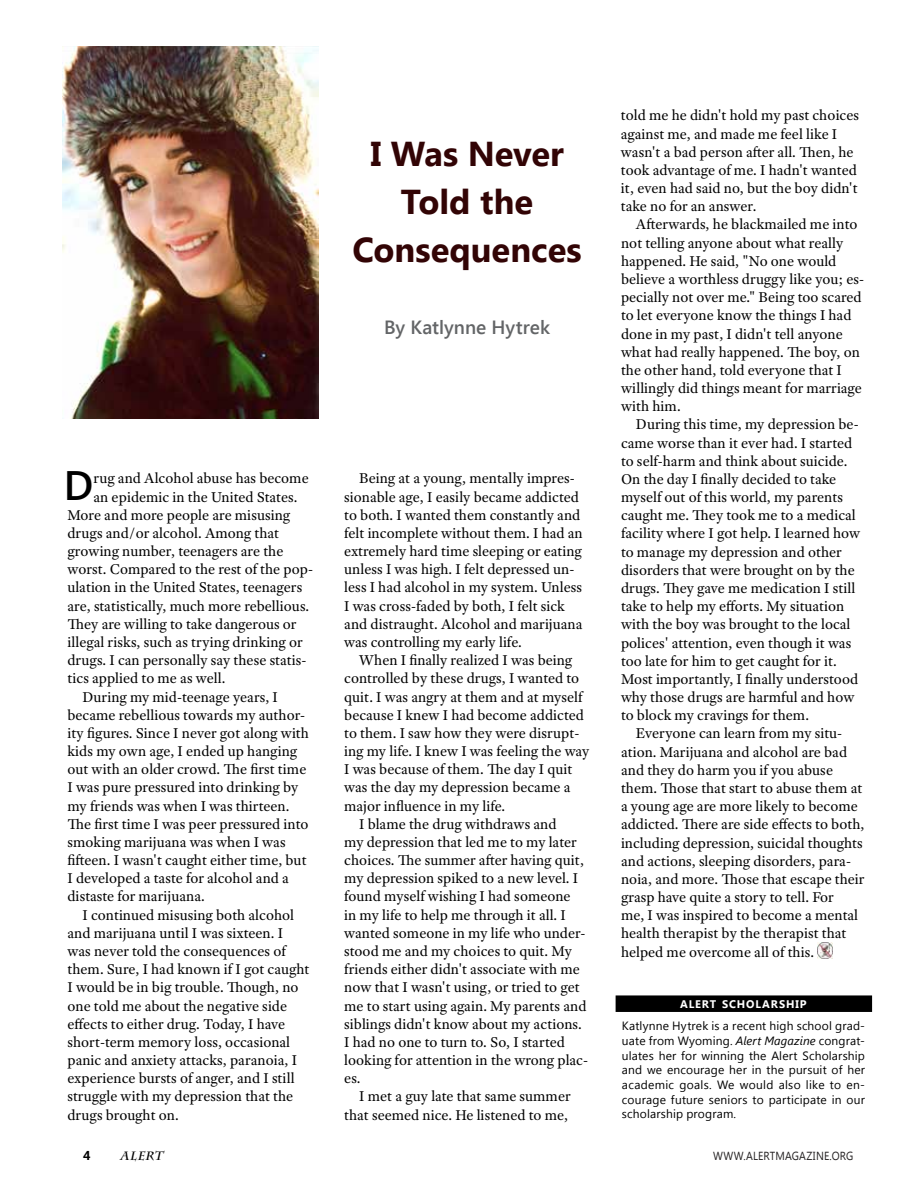
<style>
.page{position:relative;width:918px;height:1188px;background:#fff}
.page>*{position:absolute;margin:0;border:0;box-sizing:border-box;transform-origin:0 0}
.t1{font:600 41.1px "Segoe UI";color:#000}
.t2{font:700 34.5px/48px "Segoe UI";color:#320405;text-align:center}
.t3{font:600 19.2px "Segoe UI";color:#636567}
.t4{font:15.15px/18.1px "Adobe Text Pro";color:#000}
.t5{font:700 12.9px "Segoe UI";color:#000}
.t6{font:12px/14.7px "Segoe UI";letter-spacing:.015em;color:#000;text-align:justify}
.t7{font:italic 700 12px "Charlesworth";color:#000}
.t8{font:11.7px "Segoe UI";letter-spacing:.015em;color:#221f20;scale:.9 1}
.t9{font:700 10.95px "Segoe UI";letter-spacing:.075em;color:#fff}
.s1{font-style:italic}
</style>
<div class="page">
<div style="left:616px;top:995px;width:256px;height:17px;background:#000"></div>
<img style="left:62px;top:47px;width:257px;height:371px">
<img style="left:818px;top:943px;width:15px;height:15px">
<h1 class="t1" style="left:64px;top:457px;width:31px">D</h1>
<p class="t4" style="left:93px;top:469px;width:217px">rug and Alcohol abuse has become</p>
<p class="t4" style="left:93px;top:487px;width:206px">an epidemic in the United States.</p>
<p class="t4" style="left:68px;top:506px;width:224px">More and more people are misusing</p>
<p class="t4" style="left:68px;top:524px;width:213px">drugs and/or alcohol. Among that</p>
<p class="t4" style="left:68px;top:542px;width:217px">growing number, teenagers are the</p>
<p class="t4" style="left:68px;top:560px;width:247px">worst. Compared to the rest of the pop-</p>
<p class="t4" style="left:68px;top:578px;width:236px">ulation in the United States, teenagers</p>
<p class="t4" style="left:68px;top:596px;width:243px">are, statistically, much more rebellious.</p>
<p class="t4" style="left:68px;top:615px;width:230px">They are willing to take dangerous or</p>
<p class="t4" style="left:68px;top:633px;width:237px">illegal risks, such as trying drinking or</p>
<p class="t4" style="left:68px;top:651px;width:240px">drugs. I can personally say these statis-</p>
<p class="t4" style="left:68px;top:669px;width:159px">tics applied to me as well.</p>
<p class="t4" style="left:82px;top:687px;width:197px">During my mid-teenage years, I</p>
<p class="t4" style="left:68px;top:705px;width:239px">became rebellious towards my author-</p>
<p class="t4" style="left:68px;top:724px;width:243px">ity figures. Since I never got along with</p>
<p class="t4" style="left:68px;top:742px;width:231px">kids my own age, I ended up hanging</p>
<p class="t4" style="left:68px;top:760px;width:240px">out with an older crowd. The first time</p>
<p class="t4" style="left:68px;top:778px;width:232px">I was pure pressured into drinking by</p>
<p class="t4" style="left:68px;top:796px;width:224px">my friends was when I was thirteen.</p>
<p class="t4" style="left:68px;top:815px;width:242px">The first time I was peer pressured into</p>
<p class="t4" style="left:68px;top:833px;width:220px">smoking marijuana was when I was</p>
<p class="t4" style="left:68px;top:851px;width:241px">fifteen. I wasn't caught either time, but</p>
<p class="t4" style="left:68px;top:869px;width:223px">I developed a taste for alcohol and a</p>
<p class="t4" style="left:68px;top:887px;width:139px">distaste for marijuana.</p>
<p class="t4" style="left:82px;top:905px;width:213px">I continued misusing both alcohol</p>
<p class="t4" style="left:68px;top:924px;width:217px">and marijuana until I was sixteen. I</p>
<p class="t4" style="left:68px;top:942px;width:220px">was never told the consequences of</p>
<p class="t4" style="left:68px;top:960px;width:243px">them. Sure, I had known if I got caught</p>
<p class="t4" style="left:68px;top:978px;width:233px">I would be in big trouble. Though, no</p>
<p class="t4" style="left:68px;top:996px;width:221px">one told me about the negative side</p>
<p class="t4" style="left:68px;top:1015px;width:219px">effects to either drug. Today, I have</p>
<p class="t4" style="left:68px;top:1033px;width:224px">short-term memory loss, occasional</p>
<p class="t4" style="left:68px;top:1051px;width:231px">panic and anxiety attacks, paranoia, I</p>
<p class="t4" style="left:68px;top:1069px;width:229px">experience bursts of anger, and I still</p>
<p class="t4" style="left:68px;top:1087px;width:227px">struggle with my depression that the</p>
<p class="t4" style="left:68px;top:1105px;width:113px">drugs brought on.</p>
<h2 class="t2" style="left:352px;top:128px;width:231px">I Was Never<br>Told the<br>Consequences</h2>
<p class="t3" style="left:384px;top:314px;width:167px">By Katlynne Hytrek</p>
<p class="t4" style="left:344px;top:469px;width:240px;text-indent:15px">Being at a young, mentally impres&shy;sionable age, I easily became addicted to both. I wanted them constantly and felt incomplete without them. I had an extremely hard time sleeping or eating unless I was high. I felt depressed un&shy;less I had alcohol in my system. Unless I was cross-faded by both, I felt sick and distraught. Alcohol and marijuana was controlling my early life.</p>
<p class="t4" style="left:359px;top:651px;width:214px">When I finally realized I was being</p>
<p class="t4" style="left:344px;top:669px;width:237px">controlled by these drugs, I wanted to</p>
<p class="t4" style="left:344px;top:687px;width:240px">quit. I was angry at them and at myself</p>
<p class="t4" style="left:344px;top:705px;width:241px">because I knew I had become addicted</p>
<p class="t4" style="left:344px;top:724px;width:237px">to them. I saw how they were disrupt-</p>
<p class="t4" style="left:344px;top:742px;width:247px">ing my life. I knew I was feeling the way</p>
<p class="t4" style="left:344px;top:760px;width:230px">I was because of them. The day I quit</p>
<p class="t4" style="left:344px;top:778px;width:228px">was the day my depression became a</p>
<p class="t4" style="left:344px;top:796px;width:163px">major influence in my life.</p>
<p class="t4" style="left:359px;top:815px;width:199px">I blame the drug withdraws and</p>
<p class="t4" style="left:344px;top:833px;width:234px">my depression that led me to my later</p>
<p class="t4" style="left:344px;top:851px;width:241px">choices. The summer after having quit,</p>
<p class="t4" style="left:344px;top:869px;width:235px">my depression spiked to a new level. I</p>
<p class="t4" style="left:344px;top:887px;width:228px">found myself wishing I had someone</p>
<p class="t4" style="left:344px;top:905px;width:223px">in my life to help me through it all. I</p>
<p class="t4" style="left:344px;top:924px;width:243px">wanted someone in my life who under-</p>
<p class="t4" style="left:344px;top:942px;width:229px">stood me and my choices to quit. My</p>
<p class="t4" style="left:344px;top:960px;width:237px">friends either didn't associate with me</p>
<p class="t4" style="left:344px;top:978px;width:237px">now that I wasn't using, or tried to get</p>
<p class="t4" style="left:344px;top:996px;width:244px">me to start using again. My parents and</p>
<p class="t4" style="left:344px;top:1015px;width:239px">siblings didn't know about my actions.</p>
<p class="t4" style="left:344px;top:1033px;width:222px">I had no one to turn to. So, I started</p>
<p class="t4" style="left:344px;top:1051px;width:245px">looking for attention in the wrong plac-</p>
<p class="t4" style="left:344px;top:1069px;width:18px">es.</p>
<p class="t4" style="left:359px;top:1087px;width:213px">I met a guy late that same summer</p>
<p class="t4" style="left:344px;top:1105px;width:225px">that seemed nice. He listened to me,</p>
<p class="t4" style="left:621px;top:106px;width:240px">told me he didn't hold my past choices against me, and made me feel like I wasn't a bad person after all. Then, he took advantage of me. I hadn't wanted it, even had said no, but the boy didn't take no for an answer.</p>
<p class="t4" style="left:621px;top:215px;width:245px;text-indent:15px">Afterwards, he blackmailed me into not telling anyone about what really happened. He said, "No one would believe a worthless druggy like you; es&shy;pecially not over me." Being too scared to let everyone know the things I had done in my past, I didn't tell anyone what had really happened. The boy, on the other hand, told everyone that I willingly did things meant for marriage with him.</p>
<p class="t4" style="left:621px;top:415px;width:241px;text-indent:15px">During this time, my depression be&shy;came worse than it ever had. I started to self-harm and think about suicide.<br>On the day I finally decided to take myself out of this world, my parents caught me. They took me to a medical facility where I got help. I learned how to manage my depression and other disorders that were brought on by the drugs. They gave me medication I still take to help my efforts. My situation with the boy was brought to the local polices' attention, even though it was too late for him to get caught for it.<br>Most importantly, I finally understood why those drugs are harmful and how to block my cravings for them.</p>
<p class="t4" style="left:621px;top:724px;width:245px;text-indent:15px">Everyone can learn from my situ&shy;ation. Marijuana and alcohol are bad and they do harm you if you abuse them. Those that start to abuse them at a young age are more likely to become addicted. There are side effects to both, including depression, suicidal thoughts and actions, sleeping disorders, para&shy;noia, and more. Those that escape their grasp have quite a story to tell. For<br>me, I was inspired to become a mental health therapist by the therapist that helped me overcome all of this.</p>
<p class="t9" style="left:680px;top:996px;width:128px">ALERT SCHOLARSHIP</p>
<p class="t6" style="left:622px;top:1018px;width:245px">Katlynne Hytrek is a recent high school grad&shy;uate from Wyoming. <span class="s1">Alert Magazine</span> congrat&shy;ulates her for winning the Alert Scholarship and we encourage her in the pursuit of her academic goals. We would also like to en&shy;courage future seniors to participate in our scholarship program.</p>
<p class="t5" style="left:83px;top:1146px;width:9px">4</p>
<p class="t7" style="left:120px;top:1149px;width:47px">ALERT</p>
<p class="t8" style="left:713px;top:1147px;width:157px">WWW.ALERTMAGAZINE.ORG</p>
</div>
